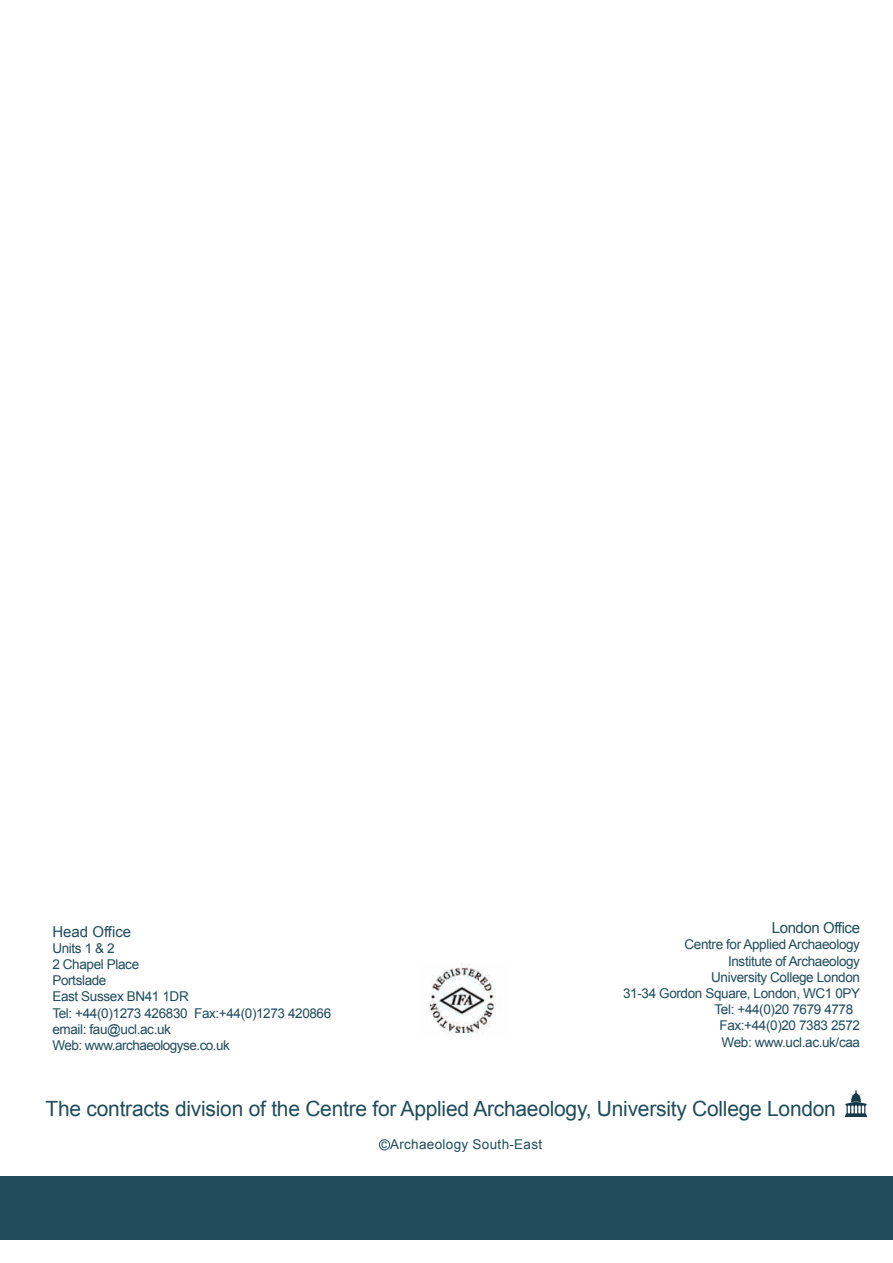
<style>
.page{position:relative;width:893px;height:1263px;background:#fff}
.page>*{position:absolute;margin:0;border:0;box-sizing:border-box;transform-origin:0 0}
.t1{font:21px "Arial";letter-spacing:-.01em;color:#204c5b}
.t2{font:15px "Arial";letter-spacing:-.025em;color:#204c5b}
.t3{font:15px "Arial";color:#204c5b}
.t4{font:13.5px/16.2px "Arial";letter-spacing:-.025em;color:#204c5b}
.t5{font:13.5px "Arial";letter-spacing:.025em;color:#204c5b}
.s1{font-size:12px}
</style>
<div class="page">
<div style="left:0;top:1176px;width:893px;height:64px;background:#204c5b"></div>
<img style="left:427px;top:964px;width:69px;height:70px">
<img style="left:845px;top:1091px;width:21px;height:25px">
<div style="left:379px;top:1139px;width:11px;height:11px;border:1px solid #204c5b;border-radius:50%"></div>
<p class="t3" style="left:52px;top:921px;width:80px">Head Office</p>
<p class="t4" style="left:52px;top:940px;width:280px">Units 1 &amp; 2<br>2 Chapel Place<br>Portslade<br>East Sussex BN41 1DR<br>Tel: +44(0)1273 426830 Fax:+44(0)1273 420866 email: fau@ucl.ac.uk<br>Web: www.archaeologyse.co.uk</p>
<p class="t2" style="left:772px;top:918px;width:90px">London Office</p>
<p class="t4" style="left:684px;top:937px;width:177px">Centre for Applied Archaeology</p>
<p class="t4" style="left:728px;top:953px;width:133px">Institute of Archaeology</p>
<p class="t4" style="left:711px;top:969px;width:150px">University College London</p>
<p class="t4" style="left:623px;top:985px;width:239px">31-34 Gordon Square, London, WC1 0PY</p>
<p class="t4" style="left:715px;top:1001px;width:140px">Tel: +44(0)20 7679 4778</p>
<p class="t4" style="left:719px;top:1018px;width:142px">Fax:+44(0)20 7383 2572</p>
<p class="t4" style="left:722px;top:1034px;width:140px">Web: www.ucl.ac.uk/caa</p>
<h1 class="t1" style="left:46px;top:1095px;width:792px">The contracts division of the Centre for Applied Archaeology, University College London</h1>
<p class="t5" style="left:381px;top:1136px;width:163px"><span class="s1">c</span> Archaeology South-East</p>
</div>
